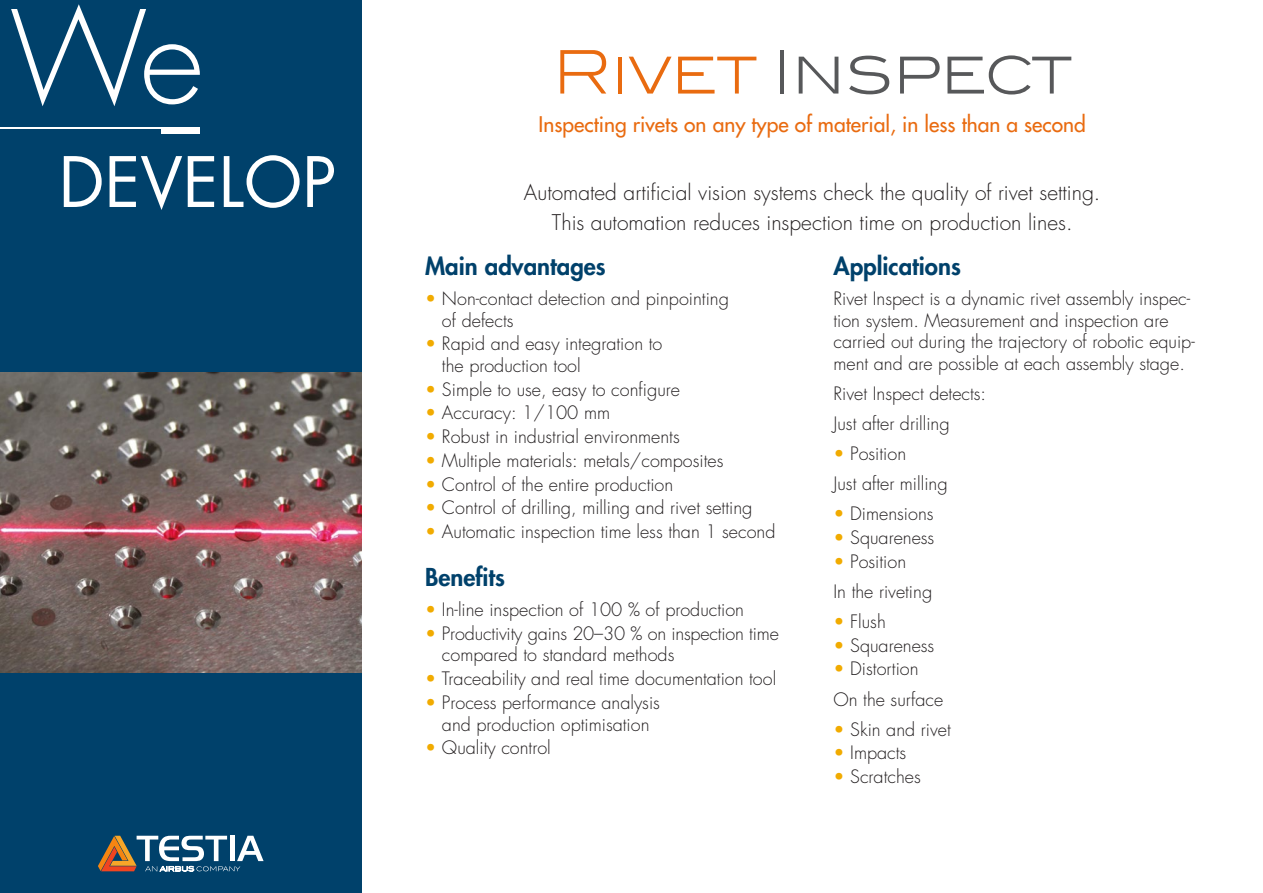
<style>
.page{position:relative;width:1263px;height:893px;background:#fff}
.page>*{position:absolute;margin:0;border:0;box-sizing:border-box;transform-origin:0 0}
.t1{font:300 60px "Blair ITC Std";color:#57585a}
.t2{font:800 24px "Futura Std";color:#00416b}
.t3{font:300 21px/30px "Futura Std";color:#231f20;text-align:center}
.t4{font:500 21px "Futura Std";color:#e96b10}
.t5{font:300 18px/21.6px "Futura Std";color:#231f20}
.s1{color:#e96b10}
.s2{color:#f1ab00}
</style>
<div class="page">
<div style="left:0;top:0;width:361px;height:893px;background:#00416b"></div>
<svg style="left:98px;top:836px;width:166px;height:36px"></svg>
<svg style="left:64px;top:155px;width:270px;height:55px"></svg>
<div style="left:162px;top:128px;width:38px;height:6px;background:#fff"></div>
<hr style="left:0;top:128px;width:200px;height:1px;background:#fff">
<svg style="left:11px;top:4px;width:189px;height:102px"></svg>
<img style="left:0;top:373px;width:361px;height:300px">
<h1 class="t1" style="left:553px;top:38px;width:520px"><span class="s1">Rivet</span> Inspect</h1>
<p class="t4" style="left:539px;top:111px;width:549px">Inspecting rivets on any type of material, in less than a second</p>
<p class="t3" style="left:524px;top:178px;width:578px">Automated artificial vision systems check the quality of rivet setting.<br>This automation reduces inspection time on production lines.</p>
<h2 class="t2" style="left:425px;top:251px;width:182px">Main advantages</h2>
<p class="t5" style="left:442px;top:288px;width:288px;text-indent:-17px"><span class="s2">•</span> Non-contact detection and pinpointing of defects</p>
<p class="t5" style="left:442px;top:334px;width:222px;text-indent:-17px"><span class="s2">•</span> Rapid and easy integration to the production tool</p>
<p class="t5" style="left:425px;top:379px;width:256px"><span class="s2">•</span> Simple to use, easy to configure</p>
<p class="t5" style="left:425px;top:403px;width:186px"><span class="s2">•</span> Accuracy: 1/100 mm</p>
<p class="t5" style="left:425px;top:426px;width:256px"><span class="s2">•</span> Robust in industrial environments</p>
<p class="t5" style="left:425px;top:450px;width:300px"><span class="s2">•</span> Multiple materials: metals/composites</p>
<p class="t5" style="left:425px;top:474px;width:250px"><span class="s2">•</span> Control of the entire production</p>
<p class="t5" style="left:425px;top:497px;width:329px"><span class="s2">•</span> Control of drilling, milling and rivet setting</p>
<p class="t5" style="left:425px;top:521px;width:352px"><span class="s2">•</span> Automatic inspection time less than 1 second</p>
<h2 class="t2" style="left:425px;top:562px;width:81px">Benefits</h2>
<p class="t5" style="left:425px;top:599px;width:320px"><span class="s2">•</span> In-line inspection of 100 % of production</p>
<p class="t5" style="left:442px;top:623px;width:338px;text-indent:-17px"><span class="s2">•</span> Productivity gains 20–30 % on inspection time compared to standard methods</p>
<p class="t5" style="left:425px;top:668px;width:352px"><span class="s2">•</span> Traceability and real time documentation tool</p>
<p class="t5" style="left:425px;top:692px;width:236px;text-align:center"><span class="s2">•</span> Process performance analysis and production optimisation</p>
<p class="t5" style="left:425px;top:737px;width:127px"><span class="s2">•</span> Quality control</p>
<h2 class="t2" style="left:833px;top:251px;width:129px">Applications</h2>
<p class="t5" style="left:833px;top:288px;width:363px">Rivet Inspect is a dynamic rivet assembly inspec&shy;tion system. Measurement and inspection are carried out during the trajectory of robotic equip&shy;ment and are possible at each assembly stage.</p>
<p class="t5" style="left:833px;top:379px;width:154px;line-height:30.2px">Rivet Inspect detects:<br>Just after drilling</p>
<p class="t5" style="left:833px;top:439px;width:116px;line-height:30.2px"><span class="s2">•</span> Position<br>Just after milling</p>
<p class="t5" style="left:833px;top:503px;width:102px"><span class="s2">•</span> Dimensions</p>
<p class="t5" style="left:833px;top:527px;width:102px"><span class="s2">•</span> Squareness</p>
<p class="t5" style="left:833px;top:547px;width:100px;line-height:30.2px"><span class="s2">•</span> Position<br>In the riveting</p>
<p class="t5" style="left:833px;top:611px;width:54px"><span class="s2">•</span> Flush</p>
<p class="t5" style="left:833px;top:635px;width:102px"><span class="s2">•</span> Squareness</p>
<p class="t5" style="left:833px;top:654px;width:111px;line-height:30.2px"><span class="s2">•</span> Distortion<br>On the surface</p>
<p class="t5" style="left:833px;top:719px;width:119px"><span class="s2">•</span> Skin and rivet</p>
<p class="t5" style="left:833px;top:742px;width:74px"><span class="s2">•</span> Impacts</p>
<p class="t5" style="left:833px;top:766px;width:89px"><span class="s2">•</span> Scratches</p>
</div>
